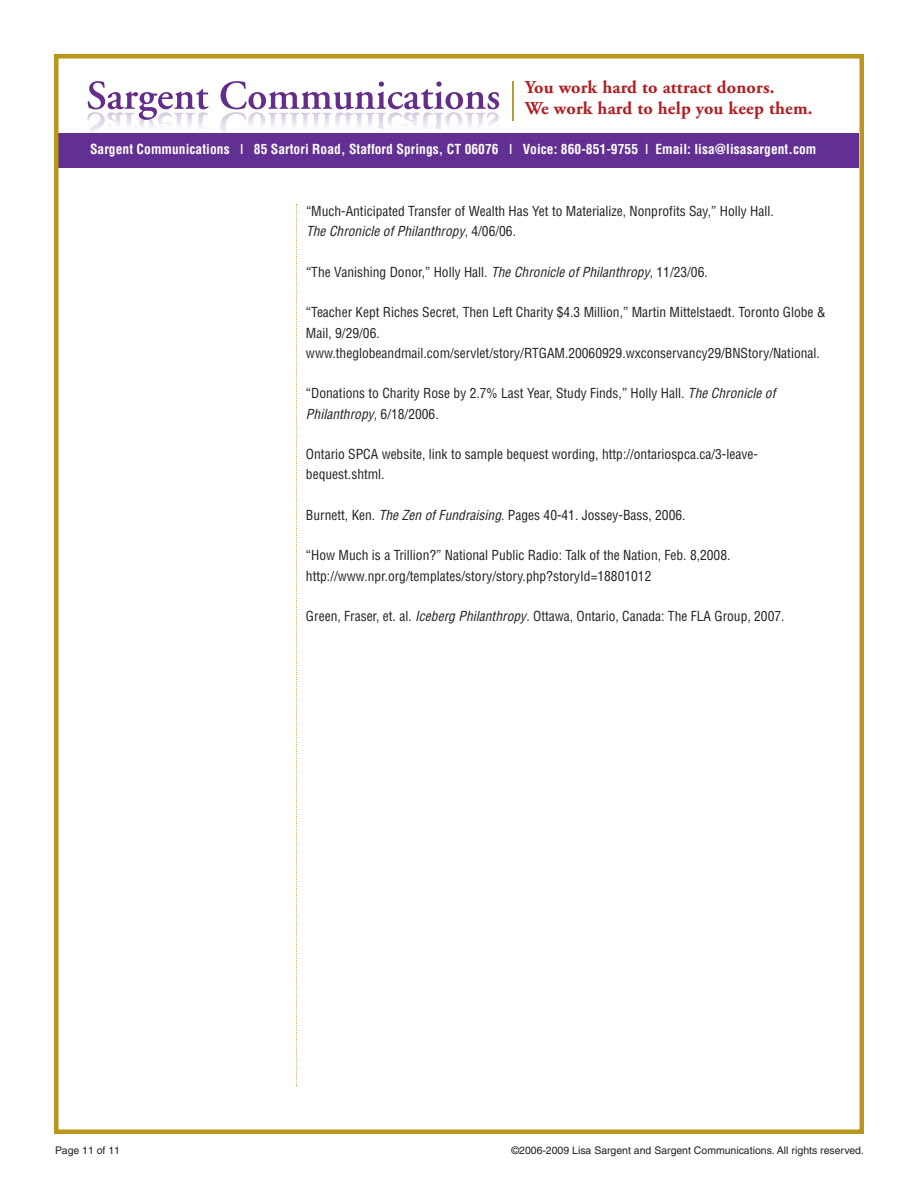
<style>
.page{position:relative;width:918px;height:1188px;background:#fff}
.page>*{position:absolute;margin:0;border:0;box-sizing:border-box;transform-origin:0 0}
.t1{font:700 18.15px/21.8px "Adobe Garamond";letter-spacing:.01em;color:#b01f23}
.t2{font:condensed 13.5px/20.2px "Helvetica";color:#231f20}
.t3{font:700 condensed 13.5px "Helvetica";letter-spacing:.005em;color:#fff}
.t4{font:10.5px "Helvetica";color:#231f20}
.s1{font-style:italic}
</style>
<div class="page">
<svg style="left:296px;top:204px;width:1px;height:882px"></svg>
<svg style="left:87px;top:81px;width:122px;height:52px"></svg>
<svg style="left:220px;top:81px;width:279px;height:52px"></svg>
<hr style="left:512px;top:81px;width:2px;height:39px;background:#b19d32">
<div style="left:58px;top:133px;width:802px;height:35px;background:#622f92"></div>
<div style="left:54px;top:54px;width:810px;height:1080px;border:4px solid #ba9719"></div>
<h1 class="t1" style="left:525px;top:78px;width:289px">You work hard to attract donors.<br>We work hard to help you keep them.</h1>
<p class="t3" style="left:90px;top:141px;width:728px">Sargent Communications | 85 Sartori Road, Stafford Springs, CT 06076 | Voice: 860-851-9755 | Email: lisa@lisasargent.com</p>
<p class="t2" style="left:306px;top:201px;width:469px">“Much-Anticipated Transfer of Wealth Has Yet to Materialize, Nonprofits Say,” Holly Hall.<br><span class="s1">The Chronicle of Philanthropy</span>, 4/06/06.</p>
<p class="t2" style="left:306px;top:262px;width:403px">“The Vanishing Donor,” Holly Hall. <span class="s1">The Chronicle of Philanthropy</span>, 11/23/06.</p>
<p class="t2" style="left:306px;top:302px;width:521px">“Teacher Kept Riches Secret, Then Left Charity $4.3 Million,” Martin Mittelstaedt. Toronto Globe &amp;<br>Mail, 9/29/06. www.theglobeandmail.com/servlet/story/RTGAM.20060929.wxconservancy29/BNStory/National.</p>
<p class="t2" style="left:306px;top:383px;width:471px">“Donations to Charity Rose by 2.7% Last Year, Study Finds,” Holly Hall. <span class="s1">The Chronicle of<br>Philanthropy</span>, 6/18/2006.</p>
<p class="t2" style="left:306px;top:444px;width:453px">Ontario SPCA website, link to sample bequest wording, http://ontariospca.ca/3-leave&shy;bequest.shtml.</p>
<p class="t2" style="left:306px;top:505px;width:381px">Burnett, Ken. <span class="s1">The Zen of Fundraising</span>. Pages 40-41. Jossey-Bass, 2006.</p>
<p class="t2" style="left:306px;top:545px;width:426px">“How Much is a Trillion?” National Public Radio: Talk of the Nation, Feb. 8,2008. http://www.npr.org/templates/story/story.php?storyId=18801012</p>
<p class="t2" style="left:306px;top:606px;width:480px">Green, Fraser, et. al. <span class="s1">Iceberg Philanthropy</span>. Ottawa, Ontario, Canada: The FLA Group, 2007.</p>
<p class="t4" style="left:55px;top:1147px;width:66px">Page 11 of 11</p>
<p class="t4" style="left:511px;top:1147px;width:354px">©2006-2009 Lisa Sargent and Sargent Communications. All rights reserved.</p>
</div>
